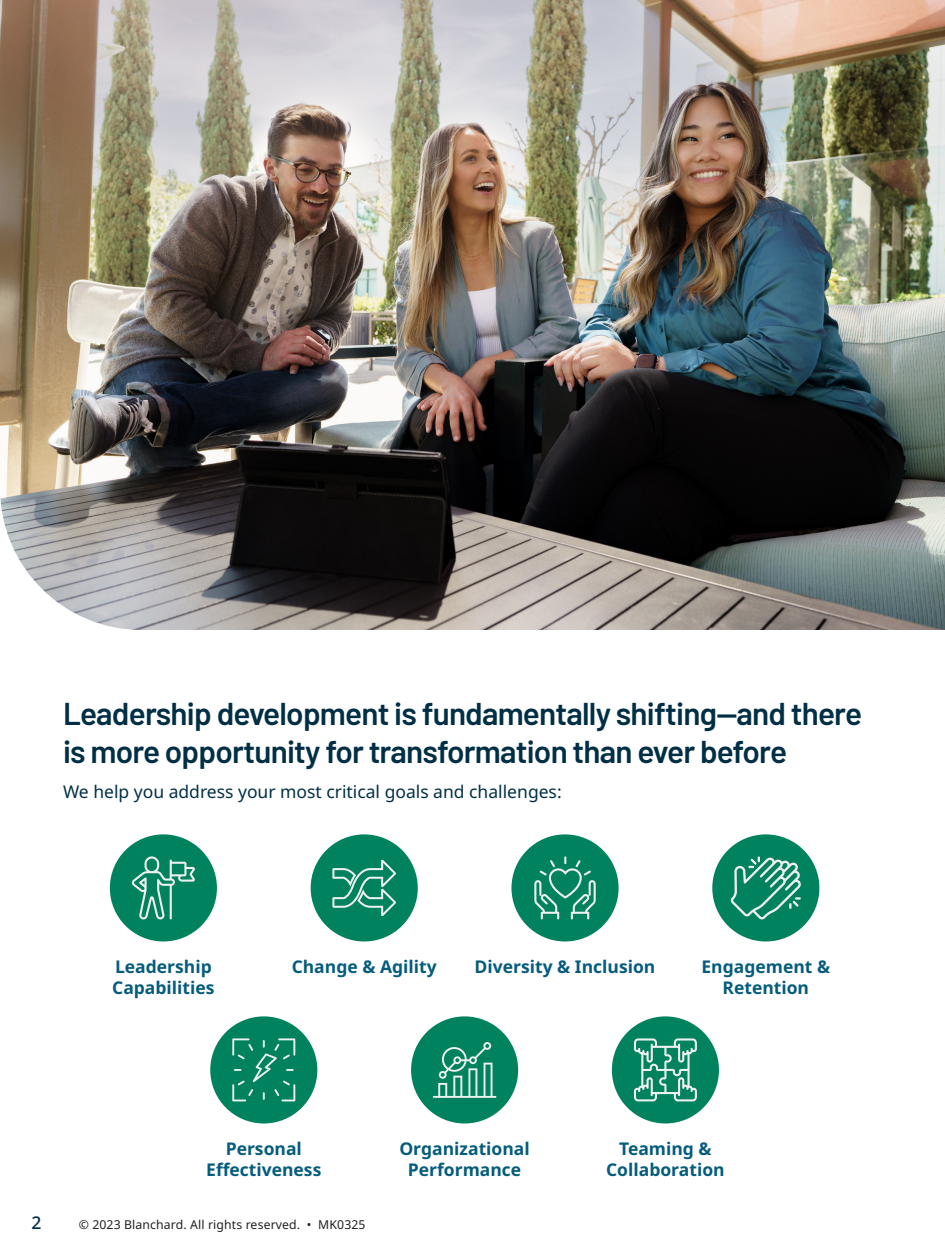
<style>
.page{position:relative;width:945px;height:1260px;background:#fff}
.page>*{position:absolute;margin:0;border:0;box-sizing:border-box;transform-origin:0 0}
.Authors{font:600 31.5px/38.5px "Barlow";letter-spacing:-.025em;color:#002f45}
.Authors-2{font:700 17.5px/21px "Noto Sans";color:#055c7d;text-align:center}
.Authors-3{font:17.5px "Noto Sans";color:#002f45}
.t1{font:500 17.5px "Noto Sans";color:#002f45}
.t2{font:12.25px "Noto Sans";letter-spacing:.01em;color:#231f20}
</style>
<div class="page">
<div style="left:110px;top:834px;width:107px;height:108px;background:#00825e;border-radius:50%"></div>
<svg style="left:132px;top:856px;width:63px;height:63px"></svg>
<div style="left:311px;top:834px;width:107px;height:108px;background:#00825e;border-radius:50%"></div>
<svg style="left:332px;top:860px;width:64px;height:56px"></svg>
<div style="left:511px;top:834px;width:108px;height:108px;background:#00825e;border-radius:50%"></div>
<svg style="left:534px;top:856px;width:62px;height:63px"></svg>
<div style="left:712px;top:834px;width:107px;height:108px;background:#00825e;border-radius:50%"></div>
<svg style="left:731px;top:856px;width:70px;height:63px"></svg>
<div style="left:210px;top:1016px;width:107px;height:108px;background:#00825e;border-radius:50%"></div>
<svg style="left:232px;top:1038px;width:63px;height:63px"></svg>
<div style="left:411px;top:1016px;width:107px;height:108px;background:#00825e;border-radius:50%"></div>
<svg style="left:433px;top:1042px;width:63px;height:56px"></svg>
<div style="left:612px;top:1016px;width:107px;height:108px;background:#00825e;border-radius:50%"></div>
<svg style="left:634px;top:1038px;width:63px;height:63px"></svg>
<img style="left:0;top:0;width:945px;height:630px">
<svg style="left:0;top:488px;width:142px;height:142px"></svg>
<p class="Authors" style="left:63px;top:691px;width:801px">Leadership development is fundamentally shifting—and there is more opportunity for transformation than ever before</p>
<p class="Authors-3" style="left:63px;top:782px;width:500px">We help you address your most critical goals and challenges:</p>
<p class="Authors-2" style="left:112px;top:956px;width:104px;text-align:left">Leadership<br>Capabilities</p>
<p class="Authors-2" style="left:292px;top:956px;width:147px">Change &amp; Agility</p>
<p class="Authors-2" style="left:475px;top:956px;width:182px">Diversity &amp; Inclusion</p>
<p class="Authors-2" style="left:702px;top:956px;width:130px">Engagement &amp;<br>Retention</p>
<p class="Authors-2" style="left:206px;top:1138px;width:117px">Personal<br>Effectiveness</p>
<p class="Authors-2" style="left:399px;top:1138px;width:132px">Organizational<br>Performance</p>
<p class="Authors-2" style="left:606px;top:1138px;width:120px">Teaming &amp;<br>Collaboration</p>
<p class="t1" style="left:32px;top:1212px;width:12px">2</p>
<p class="t2" style="left:79px;top:1217px;width:288px">© 2023 Blanchard. All rights reserved. • MK0325</p>
</div>
